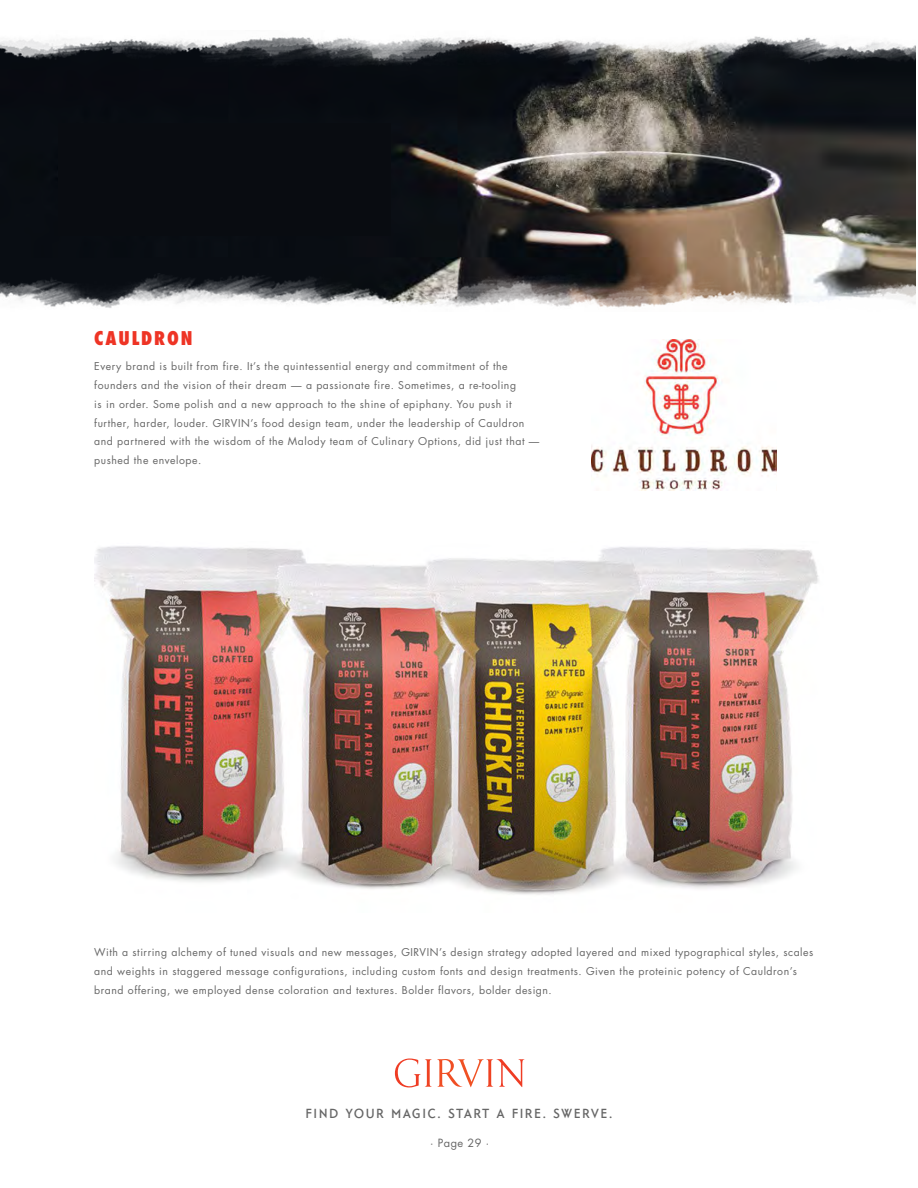
<style>
.page{position:relative;width:918px;height:1188px;background:#fff}
.page>*{position:absolute;margin:0;border:0;box-sizing:border-box;transform-origin:0 0}
.t1{font:800 condensed 18.45px "Futura";letter-spacing:.1em;color:#ee3425}
.t2{font:14.4px "Girvenza";letter-spacing:.1em;color:#666}
.t3{font:11.1px "Futura";letter-spacing:.04em;color:#666}
.t4{font:10.5px/18.8px "Futura";letter-spacing:.05em;color:#666}
</style>
<div class="page">
<svg style="left:395px;top:1059px;width:130px;height:28px"></svg>
<img style="left:0;top:70px;width:916px;height:203px">
<img style="left:0;top:36px;width:916px;height:34px">
<img style="left:0;top:273px;width:916px;height:35px">
<img style="left:592px;top:340px;width:185px;height:150px">
<img style="left:94px;top:546px;width:725px;height:349px">
<div style="left:59px;top:123px;width:332px;height:112px;background:#090c11"></div>
<h1 class="t1" style="left:94px;top:326px;width:100px">CAULDRON</h1>
<p class="t4" style="left:94px;top:357px;width:447px">Every brand is built from fire. It’s the quintessential energy and commitment of the founders and the vision of their dream — a passionate fire. Sometimes, a re-tooling<br>is in order. Some polish and a new approach to the shine of epiphany. You push it further, harder, louder. GIRVIN’s food design team, under the leadership of Cauldron and partnered with the wisdom of the Malody team of Culinary Options, did just that — pushed the envelope.</p>
<p class="t4" style="left:94px;top:943px;width:721px">With a stirring alchemy of tuned visuals and new messages, GIRVIN’s design strategy adopted layered and mixed typographical styles, scales and weights in staggered message configurations, including custom fonts and design treatments. Given the proteinic potency of Cauldron’s brand offering, we employed dense coloration and textures. Bolder flavors, bolder design.</p>
<h2 class="t2" style="left:305px;top:1107px;width:309px">FIND YOUR MAGIC. START A FIRE. SWERVE.</h2>
<p class="t3" style="left:430px;top:1135px;width:61px">· Page 29 ·</p>
</div>
